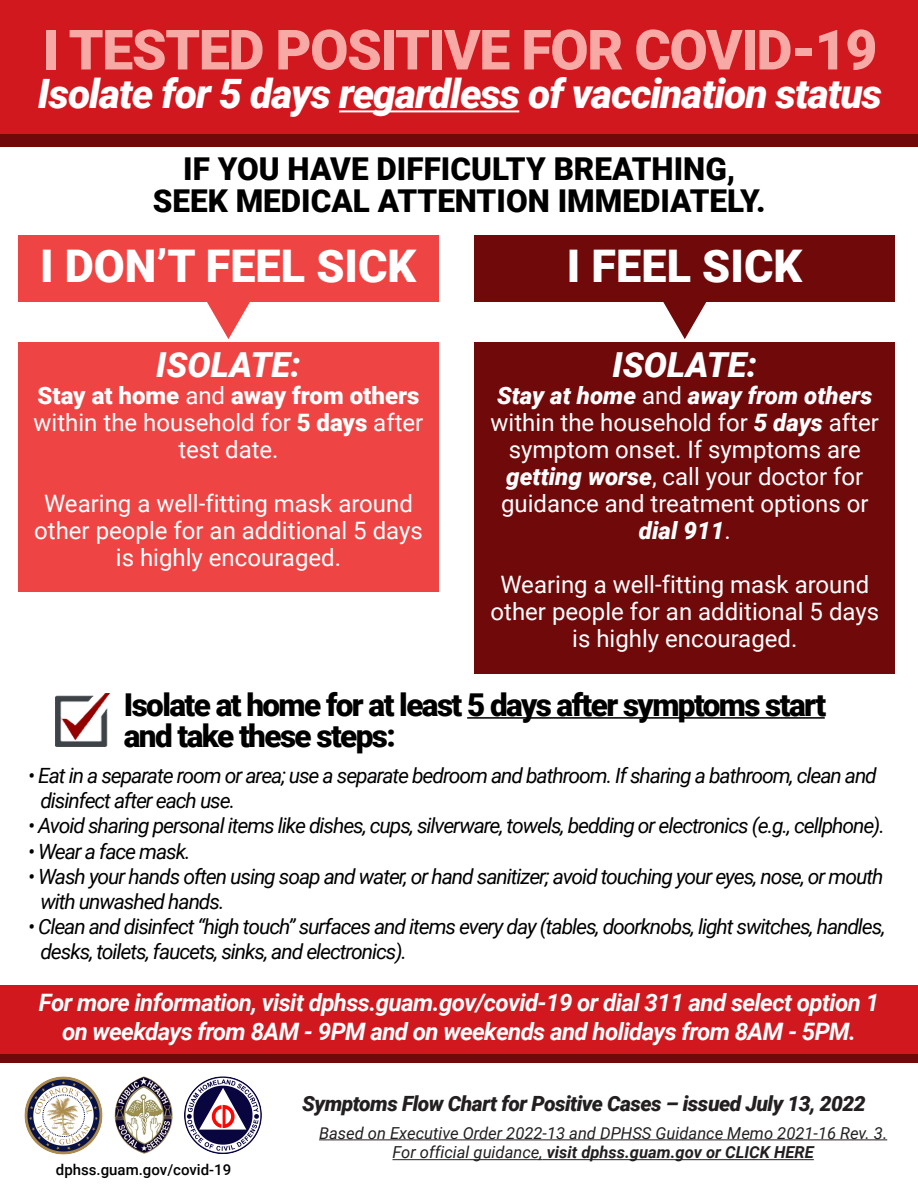
<style>
.page{position:relative;width:918px;height:1188px;background:#fff}
.page>*{position:absolute;margin:0;border:0;box-sizing:border-box;transform-origin:0 0}
.t1{font:900 55.5px "Roboto";letter-spacing:-.025em;color:#f7a9a6}
.t2{font:900 45px "Roboto";color:#fff}
.t3{font:italic 900 40.5px "Roboto";letter-spacing:-.025em;color:#fff}
.t4{font:italic 900 34.5px "Roboto";color:#fff}
.t5{font:900 31.5px/31.5px "Roboto";letter-spacing:-.05em;color:#000}
.t6{font:900 31.5px/31.5px "Roboto";color:#000;text-align:center}
.t7{font:24px/27px "Roboto";color:#fff;text-align:center}
.t8{font:italic 700 24px/28.8px "Roboto";letter-spacing:-.025em;color:#fff;text-align:center}
.t9{font:italic 21px/25.2px "Roboto";letter-spacing:-.05em;color:#000}
.t10{font:italic 900 21px "Roboto";letter-spacing:-.025em;color:#231f20}
.t11{font:italic 16.5px/19.8px "Roboto";color:#231f20;text-align:center}
.t12{font:500 15px "Roboto";color:#000}
.s1{font-weight:900}
.s2{font-weight:900;font-style:italic}
.s3{font-weight:700}
</style>
<div class="page">
<div style="left:0;top:985px;width:918px;height:74px;background:#d1181f"></div>
<div style="left:0;top:1054px;width:918px;height:8px;background:#70090a"></div>
<div style="left:474px;top:236px;width:421px;height:66px;background:#70090a"></div>
<svg style="left:663px;top:302px;width:44px;height:37px"></svg>
<div style="left:474px;top:342px;width:421px;height:332px;background:#70090a"></div>
<div style="left:18px;top:236px;width:421px;height:66px;background:#ef4444"></div>
<div style="left:0;top:134px;width:918px;height:13px;background:#70090a"></div>
<hr style="left:319px;top:1139px;width:568px;height:1px;background:#231f20">
<hr style="left:392px;top:1159px;width:151px;height:1px;background:#231f20">
<hr style="left:543px;top:1159px;width:271px;height:1px;background:#231f20">
<div style="left:18px;top:342px;width:421px;height:250px;background:#ef4444"></div>
<img style="left:115px;top:1077px;width:57px;height:77px">
<img style="left:185px;top:1077px;width:77px;height:77px">
<img style="left:24px;top:1076px;width:79px;height:79px">
<div style="left:0;top:0;width:918px;height:134px;background:#d1181f"></div>
<hr style="left:339px;top:110px;width:180px;height:2px;background:#fff">
<hr style="left:467px;top:717px;width:358px;height:2px;background:#000">
<svg style="left:207px;top:302px;width:43px;height:37px"></svg>
<img style="left:56px;top:693px;width:53px;height:54px">
<h1 class="t1" style="left:42px;top:11px;width:836px">I TESTED POSITIVE FOR COVID-19</h1>
<h3 class="t3" style="left:38px;top:66px;width:846px">Isolate for 5 days regardless of vaccination status</h3>
<h3 class="t6" style="left:153px;top:152px;width:615px">IF YOU HAVE DIFFICULTY BREATHING,<br>SEEK MEDICAL ATTENTION IMMEDIATELY.</h3>
<h2 class="t2" style="left:40px;top:235px;width:378px">I DON’T FEEL SICK</h2>
<h3 class="t4" style="left:156px;top:341px;width:146px">ISOLATE:</h3>
<p class="t7" style="left:34px;top:382px;width:391px"><span class="s1">Stay at home</span> and <span class="s1">away from others </span>within the household for <span class="s1">5 days</span> after test date.</p>
<p class="t7" style="left:34px;top:490px;width:390px">Wearing a well-fitting mask around other people for an additional 5 days is highly encouraged.</p>
<h2 class="t2" style="left:567px;top:235px;width:237px">I FEEL SICK</h2>
<h3 class="t4" style="left:612px;top:341px;width:146px">ISOLATE:</h3>
<p class="t7" style="left:491px;top:382px;width:390px"><span class="s2">Stay at home</span> and <span class="s2">away from others </span>within the household for <span class="s2">5 days</span> after symptom onset. If symptoms are <span class="s2">getting worse</span>, call your doctor for guidance and treatment options or <span class="s2">dial 911</span>.</p>
<p class="t7" style="left:491px;top:571px;width:390px">Wearing a well-fitting mask around other people for an additional 5 days is highly encouraged.</p>
<h3 class="t5" style="left:124px;top:687px;width:704px">Isolate at home for at least 5 days after symptoms start and take these steps:</h3>
<p class="t9" style="left:40px;top:762px;width:838px;text-indent:-12px">• Eat in a separate room or area; use a separate bedroom and bathroom. If sharing a bathroom, clean and disinfect after each use.</p>
<p class="t9" style="left:28px;top:813px;width:858px">• Avoid sharing personal items like dishes, cups, silverware, towels, bedding or electronics (e.g., cellphone).</p>
<p class="t9" style="left:28px;top:838px;width:164px">• Wear a face mask.</p>
<p class="t9" style="left:40px;top:863px;width:845px;text-indent:-12px">• Wash your hands often using soap and water, or hand sanitizer; avoid touching your eyes, nose, or mouth with unwashed hands.</p>
<p class="t9" style="left:40px;top:913px;width:847px;text-indent:-12px">• Clean and disinfect “high touch” surfaces and items every day (tables, doorknobs, light switches, handles, desks, toilets, faucets, sinks, and electronics).</p>
<p class="t8" style="left:39px;top:988px;width:842px">For more information, visit dphss.guam.gov/covid-19 or dial 311 and select option 1 on weekdays from 8AM - 9PM and on weekends and holidays from 8AM - 5PM.</p>
<p class="t12" style="left:56px;top:1159px;width:177px">dphss.guam.gov/covid-19</p>
<p class="t10" style="left:302px;top:1089px;width:565px">Symptoms Flow Chart for Positive Cases – issued July 13, 2022</p>
<p class="t11" style="left:319px;top:1122px;width:570px">Based on Executive Order 2022-13 and DPHSS Guidance Memo 2021-16 Rev. 3.<br>For official guidance, <span class="s3">visit dphss.guam.gov or CLICK HERE</span></p>
</div>
